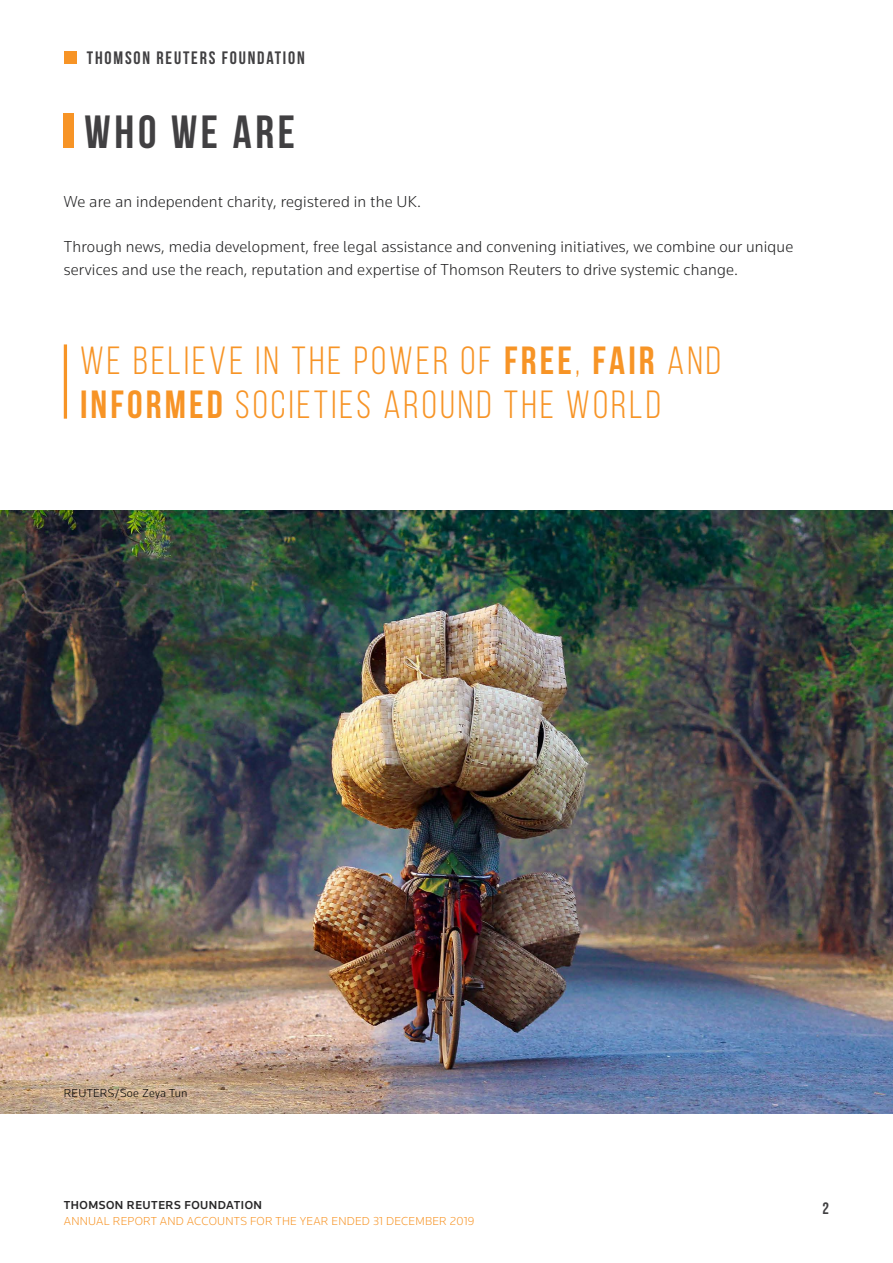
<style>
.page{position:relative;width:893px;height:1263px;background:#fff}
.page>*{position:absolute;margin:0;border:0;box-sizing:border-box;transform-origin:0 0}
.t1{font:700 46.5px "Bebas Neue";letter-spacing:.08em;color:#414042}
.t2{font:39.3px/44.1px "Bebas Neue";letter-spacing:.08em;color:#f79426}
.t3{font:700 18px "Bebas Neue";letter-spacing:.1em;color:#414042}
.t4{font:300 16.5px/22.5px "Knowledge";letter-spacing:.01em;color:#222223}
.t5{font:16.5px "Bebas Neue";color:#414042}
.t6{font:300 12px "Knowledge";letter-spacing:.02em;color:#f79426}
.t7{font:500 12px "Knowledge";letter-spacing:.04em;color:#292829}
.t8{font:300 12px "Knowledge";letter-spacing:.02em;color:#000101}
.s1{font-weight:700}
</style>
<div class="page">
<hr style="left:64px;top:344px;width:3px;height:75px;background:#f79426">
<img style="left:0;top:510px;width:893px;height:604px">
<div style="left:64px;top:51px;width:13px;height:12px;background:#f79426"></div>
<div style="left:64px;top:113px;width:10px;height:35px;background:#f79426"></div>
<p class="t3" style="left:87px;top:48px;width:219px">THOMSON REUTERS FOUNDATION</p>
<h1 class="t1" style="left:85px;top:107px;width:212px">WHO WE ARE</h1>
<p class="t4" style="left:64px;top:190px;width:359px">We are an independent charity, registered in the UK.</p>
<p class="t4" style="left:64px;top:235px;width:731px">Through news, media development, free legal assistance and convening initiatives, we combine our unique services and use the reach, reputation and expertise of Thomson Reuters to drive systemic change.</p>
<h2 class="t2" style="left:80px;top:338px;width:642px">WE BELiEVE IN THE POWER OF <span class="s1">FREE</span>, <span class="s1">FAIR</span> and<br><span class="s1">INFORMED</span> SOCIETIES AROUND THE WORLD</h2>
<p class="t8" style="left:64px;top:1086px;width:125px">REUTERS/Soe Zeya Tun</p>
<p class="t7" style="left:64px;top:1197px;width:200px">THOMSON REUTERS FOUNDATION</p>
<p class="t6" style="left:64px;top:1213px;width:412px">ANNUAL REPORT AND ACCOUNTS FOR THE YEAR ENDED 31 DECEMBER 2019</p>
<p class="t5" style="left:823px;top:1198px;width:8px">2</p>
</div>
